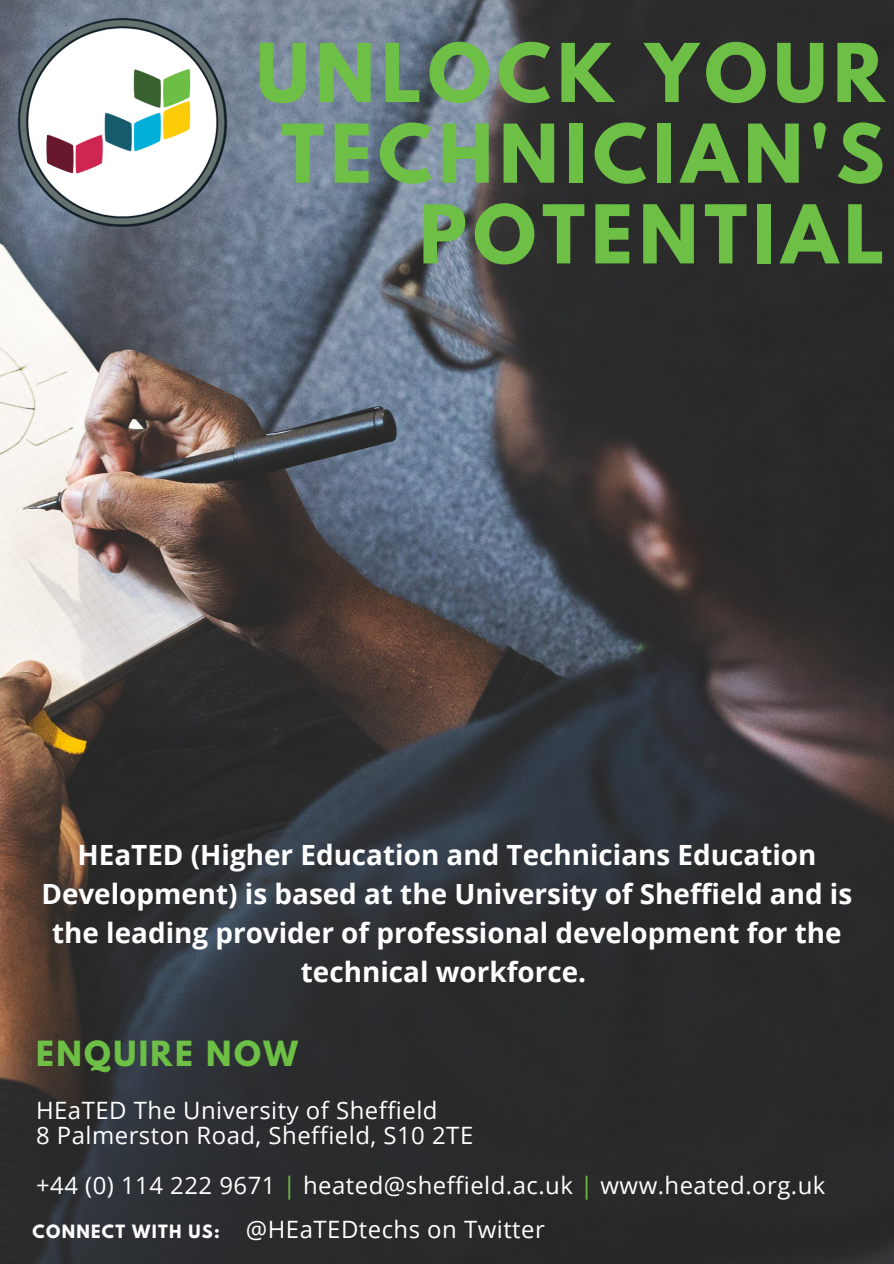
<style>
.page{position:relative;width:894px;height:1264px;background:#fff}
.page>*{position:absolute;margin:0;border:0;box-sizing:border-box;transform-origin:0 0}
.t1{font:700 71.7px/80.7px "League Spartan";letter-spacing:.085em;color:#6dc045;text-align:right}
.t2{font:700 30.75px "League Spartan";letter-spacing:.08em;color:#6dc045}
.t3{font:700 27.9px/38.8px "Open Sans";color:#fff;text-align:center}
.t4{font:23.85px "Open Sans";letter-spacing:.02em;color:#fff}
.t5{font:700 16.2px "League Spartan";letter-spacing:.08em;color:#fff}
.s1{color:#6dc045}
</style>
<div class="page">
<img style="left:0;top:0;width:893px;height:1263px">
<img style="left:0;top:0;width:245px;height:245px">
<p class="t1" style="left:256px;top:42px;width:629px">UNLOCK YOUR</p>
<p class="t1" style="left:281px;top:123px;width:604px">TECHNICIAN'S<br>POTENTIAL</p>
<p class="t3" style="left:41px;top:835px;width:812px">HEaTED (Higher Education and Technicians Education Development) is based at the University of Sheffield and is the leading provider of professional development for the technical workforce.</p>
<p class="t2" style="left:36px;top:1038px;width:263px">ENQUIRE NOW</p>
<p class="t4" style="left:36px;top:1093px;width:403px">HEaTED The University of Sheffield</p>
<p class="t4" style="left:36px;top:1118px;width:438px">8 Palmerston Road, Sheffield, S10 2TE</p>
<p class="t4" style="left:36px;top:1167px;width:790px">+44 (0) 114 222 9671 <span class="s1">|</span> heated@sheffield.ac.uk <span class="s1">|</span> www.heated.org.uk</p>
<p class="t5" style="left:33px;top:1222px;width:188px">CONNECT WITH US:</p>
<p class="t4" style="left:246px;top:1212px;width:300px">@HEaTEDtechs on Twitter</p>
</div>
